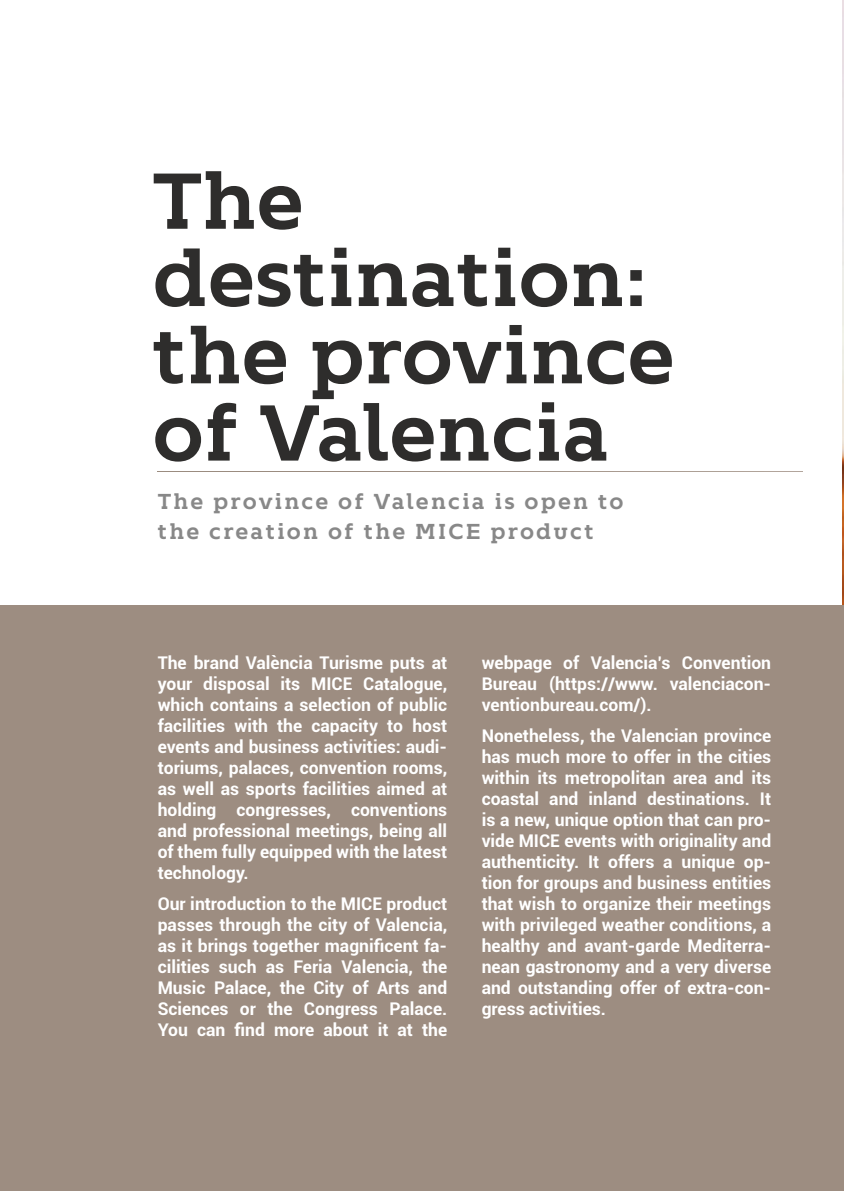
<style>
.page{position:relative;width:844px;height:1191px;background:#fff}
.page>*{position:absolute;margin:0;border:0;box-sizing:border-box;transform-origin:0 0}
.t1{font:700 78.92px/77.2px "Kontrapunkt Bob";color:#2e2d2c}
.t2{font:700 21.53px/29.8px "Kontrapunkt Bob";letter-spacing:.1em;color:#888}
.t3{font:700 17.5px/21px "Roboto";color:#fff;text-align:justify}
</style>
<div class="page">
<img style="left:842px;top:0;width:1px;height:605px">
<div style="left:0;top:605px;width:843px;height:586px;background:#9d8d81"></div>
<h1 class="t1" style="left:152px;top:170px;width:523px">The destination: the province of Valencia</h1>
<p class="t2" style="left:158px;top:488px;width:467px">The province of Valencia is open to the creation of the MICE product</p>
<p class="t3" style="left:158px;top:653px;width:291px">The brand València Turisme puts at your disposal its MICE Catalogue, which contains a selection of public facilities with the capacity to host events and business activities: audi&shy;toriums, palaces, convention rooms, as well as sports facilities aimed at holding congresses, conventions and professional meetings, being all of them fully equipped with the latest technology.</p>
<p class="t3" style="left:158px;top:894px;width:291px">Our introduction to the MICE product passes through the city of Valencia, as it brings together magnificent fa&shy;cilities such as Feria Valencia, the Music Palace, the City of Arts and Sciences or the Congress Palace.<br>You can find more about it at the</p>
<p class="t3" style="left:481px;top:653px;width:291px">webpage of Valencia’s Convention Bureau (https://www. valenciacon&shy;ventionbureau.com/).</p>
<p class="t3" style="left:481px;top:726px;width:291px">Nonetheless, the Valencian province has much more to offer in the cities within its metropolitan area and its coastal and inland destinations. It is a new, unique option that can pro&shy;vide MICE events with originality and authenticity. It offers a unique op&shy;tion for groups and business entities that wish to organize their meetings with privileged weather conditions, a healthy and avant-garde Mediterra&shy;nean gastronomy and a very diverse and outstanding offer of extra-con&shy;gress activities.</p>
</div>
